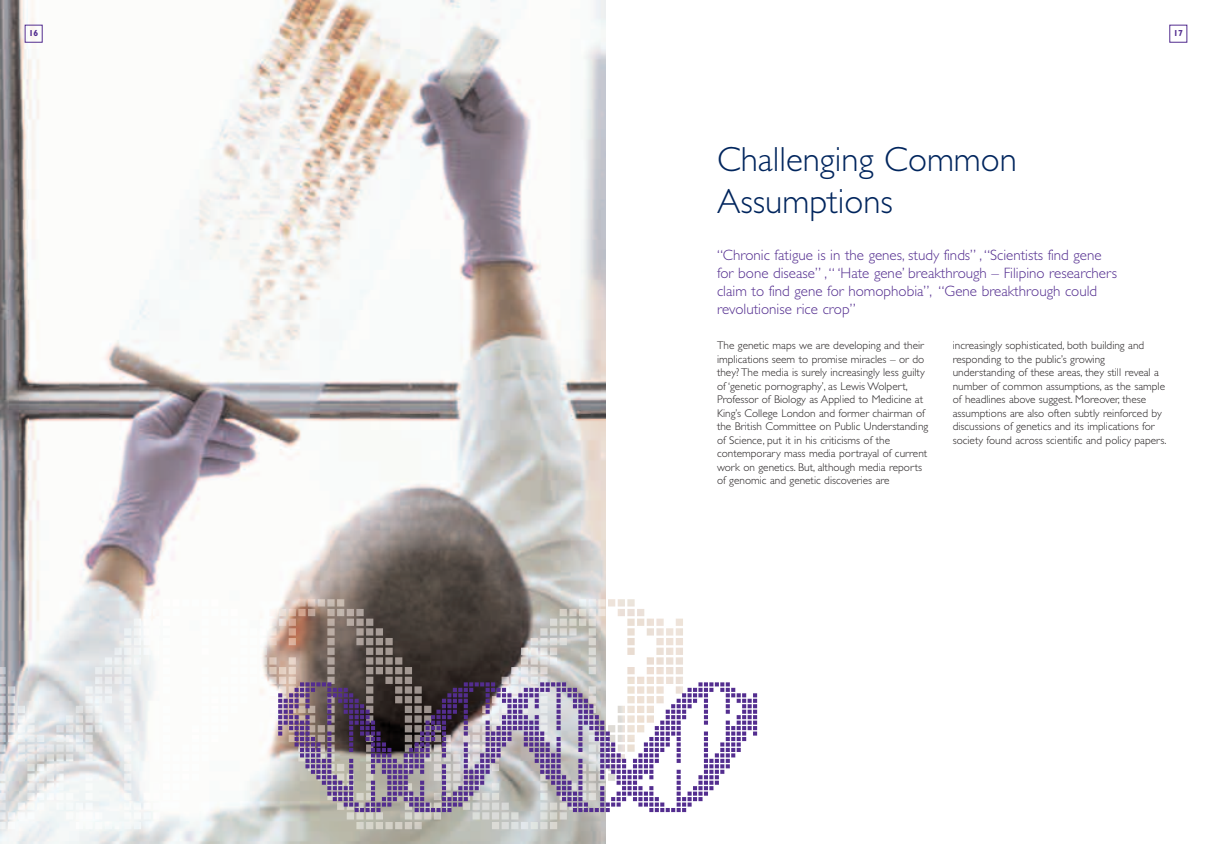
<style>
.page{position:relative;width:1212px;height:844px;background:#fff}
.page>*{position:absolute;margin:0;border:0;box-sizing:border-box;transform-origin:0 0}
.t1{font:300 35px/42px "Gill Sans";color:#00255d}
.t2{font:300 15px/18px "Gill Sans";color:#532d8f}
.t3{font:300 11.25px/13.5px "Gill Sans";color:#231f20}
.t4{font:700 8.75px "Gill Sans";color:#532d8f}
</style>
<div class="page">
<img style="left:0;top:0;width:606px;height:843px">
<div style="left:1169px;top:25px;width:18px;height:18px;border:1px solid #532d8f"></div>
<div style="left:25px;top:25px;width:18px;height:18px;border:1px solid #532d8f"></div>
<img style="left:0;top:599px;width:683px;height:201px">
<img style="left:278px;top:682px;width:479px;height:129px">
<p class="t4" style="left:29px;top:30px;width:11px">16</p>
<p class="t4" style="left:1173px;top:30px;width:11px">17</p>
<h1 class="t1" style="left:717px;top:141px;width:301px">Challenging Common<br>Assumptions</h1>
<h2 class="t2" style="left:717px;top:247px;width:401px">“Chronic fatigue is in the genes, study finds” ,“Scientists find gene for bone disease” ,“ ‘Hate gene’ breakthrough – Filipino researchers claim to find gene for homophobia”, “Gene breakthrough could revolutionise rice crop”</h2>
<p class="t3" style="left:717px;top:340px;width:213px">The genetic maps we are developing and their implications seem to promise miracles – or do they? The media is surely increasingly less guilty of ‘genetic pornography’, as Lewis Wolpert, Professor of Biology as Applied to Medicine at King’s College London and former chairman of the British Committee on Public Understanding of Science, put it in his criticisms of the contemporary mass media portrayal of current work on genetics. But, although media reports of genomic and genetic discoveries are</p>
<p class="t3" style="left:953px;top:340px;width:215px">increasingly sophisticated, both building and responding to the public’s growing understanding of these areas, they still reveal a number of common assumptions, as the sample of headlines above suggest. Moreover, these assumptions are also often subtly reinforced by discussions of genetics and its implications for society found across scientific and policy papers.</p>
</div>
